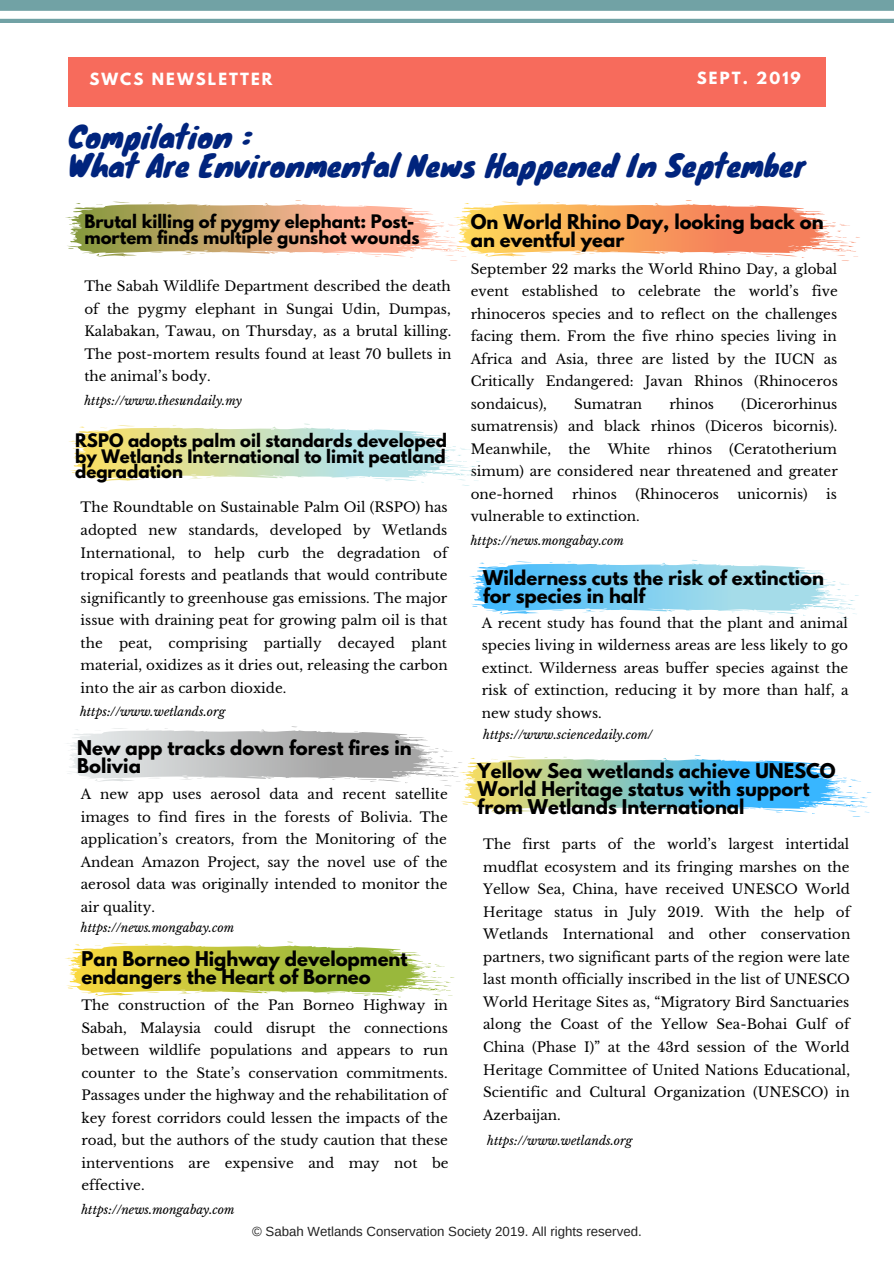
<style>
.page{position:relative;width:894px;height:1264px;background:#fff}
.page>*{position:absolute;margin:0;border:0;box-sizing:border-box;transform-origin:0 0}
.t1{font:29.55px/29.2px "Knewave";color:#00247d}
.t2{font:700 18px/18px "League Spartan";color:#000}
.t3{font:700 16.5px/15.8px "League Spartan";color:#000}
.t4{font:700 14.85px "League Spartan";letter-spacing:.14em;color:#fff}
.t5{font:13.5px/22.5px "Libre Baskerville";color:#000;text-align:justify}
.t6{font:13.2px "Arimo";color:#222}
.t7{font:italic 12px "Libre Baskerville";color:#000}
</style>
<div class="page">
<div style="left:69px;top:58px;width:756px;height:48px;background:#f76b5c"></div>
<svg style="left:0;top:0;width:893px;height:23px"></svg>
<svg style="left:469px;top:560px;width:390px;height:58px"></svg>
<svg style="left:65px;top:200px;width:795px;height:61px"></svg>
<svg style="left:65px;top:941px;width:389px;height:59px"></svg>
<svg style="left:69px;top:424px;width:411px;height:61px"></svg>
<svg style="left:67px;top:726px;width:804px;height:91px"></svg>
<p class="t4" style="left:696px;top:71px;width:105px">SEPT. 2019</p>
<h1 class="t1" style="left:69px;top:121px;width:738px">Compilation :<br>What Are Environmental News Happened In September</h1>
<p class="t4" style="left:89px;top:71px;width:184px">SWCS NEWSLETTER</p>
<p class="t3" style="left:84px;top:215px;width:336px">Brutal killing of pygmy elephant: Post&shy;mortem finds multiple gunshot wounds</p>
<p class="t5" style="left:84px;top:275px;width:368px">The Sabah Wildlife Department described the death of the pygmy elephant in Sungai Udin, Dumpas, Kalabakan, Tawau, on Thursday, as a brutal killing.<br>The post-mortem results found at least 70 bullets in the animal’s body.</p>
<p class="t7" style="left:84px;top:393px;width:159px">https://www.thesundaily.my</p>
<p class="t3" style="left:75px;top:434px;width:373px;text-align:justify">RSPO adopts palm oil standards developed by Wetlands International to limit peatland degradation</p>
<p class="t5" style="left:81px;top:496px;width:368px">The Roundtable on Sustainable Palm Oil (RSPO) has adopted new standards, developed by Wetlands International, to help curb the degradation of tropical forests and peatlands that would contribute significantly to greenhouse gas emissions. The major issue with draining peat for growing palm oil is that the peat, comprising partially decayed plant material, oxidizes as it dries out, releasing the carbon into the air as carbon dioxide.</p>
<p class="t7" style="left:80px;top:704px;width:147px">https://www.wetlands.org</p>
<h2 class="t2" style="left:77px;top:741px;width:336px">New app tracks down forest fires in<br>Bolivia</h2>
<p class="t5" style="left:81px;top:783px;width:368px">A new app uses aerosol data and recent satellite images to find fires in the forests of Bolivia. The application’s creators, from the Monitoring of the Andean Amazon Project, say the novel use of the aerosol data was originally intended to monitor the air quality.</p>
<p class="t7" style="left:81px;top:920px;width:155px">https://news.mongabay.com</p>
<h2 class="t2" style="left:81px;top:951px;width:327px">Pan Borneo Highway development endangers the Heart of Borneo</h2>
<p class="t5" style="left:81px;top:994px;width:368px">The construction of the Pan Borneo Highway in Sabah, Malaysia could disrupt the connections between wildlife populations and appears to run counter to the State’s conservation commitments.<br>Passages under the highway and the rehabilitation of key forest corridors could lessen the impacts of the road, but the authors of the study caution that these interventions are expensive and may not be effective.</p>
<p class="t7" style="left:81px;top:1201px;width:155px">https://news.mongabay.com</p>
<h2 class="t2" style="left:470px;top:215px;width:354px">On World Rhino Day, looking back on an eventful year</h2>
<p class="t5" style="left:470px;top:257px;width:368px">September 22 marks the World Rhino Day, a global event established to celebrate the world’s five rhinoceros species and to reflect on the challenges facing them. From the five rhino species living in Africa and Asia, three are listed by the IUCN as Critically Endangered: Javan Rhinos (Rhinoceros sondaicus),</p>
<p class="t5" style="left:470px;top:393px;width:368px;text-indent:270px">(Dicerorhinus sumatrensis) and black rhinos (Diceros bicornis).<br>Meanwhile,</p>
<p class="t5" style="left:574px;top:393px;width:70px">Sumatran</p>
<p class="t5" style="left:669px;top:393px;width:46px">rhinos</p>
<p class="t5" style="left:470px;top:438px;width:368px;text-indent:258px">(Ceratotherium simum) are considered near threatened and greater one-horned</p>
<p class="t5" style="left:568px;top:438px;width:24px">the</p>
<p class="t5" style="left:607px;top:438px;width:44px">White</p>
<p class="t5" style="left:667px;top:438px;width:46px">rhinos</p>
<p class="t5" style="left:572px;top:483px;width:46px">rhinos</p>
<p class="t5" style="left:635px;top:483px;width:85px">(Rhinoceros</p>
<p class="t5" style="left:737px;top:483px;width:72px">unicornis)</p>
<p class="t5" style="left:826px;top:483px;width:12px">is</p>
<p class="t5" style="left:470px;top:505px;width:171px">vulnerable to extinction.</p>
<p class="t7" style="left:470px;top:533px;width:155px">https://news.mongabay.com</p>
<h2 class="t2" style="left:483px;top:570px;width:342px">Wilderness cuts the risk of extinction for species in half</h2>
<p class="t5" style="left:481px;top:612px;width:368px">A recent study has found that the plant and animal species living in wilderness areas are less likely to go extinct. Wilderness areas buffer species against the risk of extinction, reducing it by more than half, a new study shows.</p>
<p class="t7" style="left:483px;top:727px;width:171px">https://www.sciencedaily.com/</p>
<h2 class="t2" style="left:477px;top:763px;width:359px">Yellow Sea wetlands achieve UNESCO<br>World Heritage status with support from Wetlands International</h2>
<p class="t5" style="left:483px;top:833px;width:368px">The first parts of the world’s largest intertidal mudflat ecosystem and its fringing marshes on the Yellow Sea, China, have received UNESCO World Heritage status in July 2019. With the help of Wetlands International and other conservation partners, two significant parts of the region were late last month officially inscribed in the list of UNESCO World Heritage Sites as, “Migratory Bird Sanctuaries along the Coast of the Yellow Sea-Bohai Gulf of China (Phase I)” at the 43rd session of the World Heritage Committee of United Nations Educational, Scientific and Cultural Organization (UNESCO) in Azerbaijan.</p>
<p class="t7" style="left:487px;top:1133px;width:147px">https://www.wetlands.org</p>
<p class="t6" style="left:252px;top:1224px;width:391px">© Sabah Wetlands Conservation Society 2019. All rights reserved.</p>
</div>
